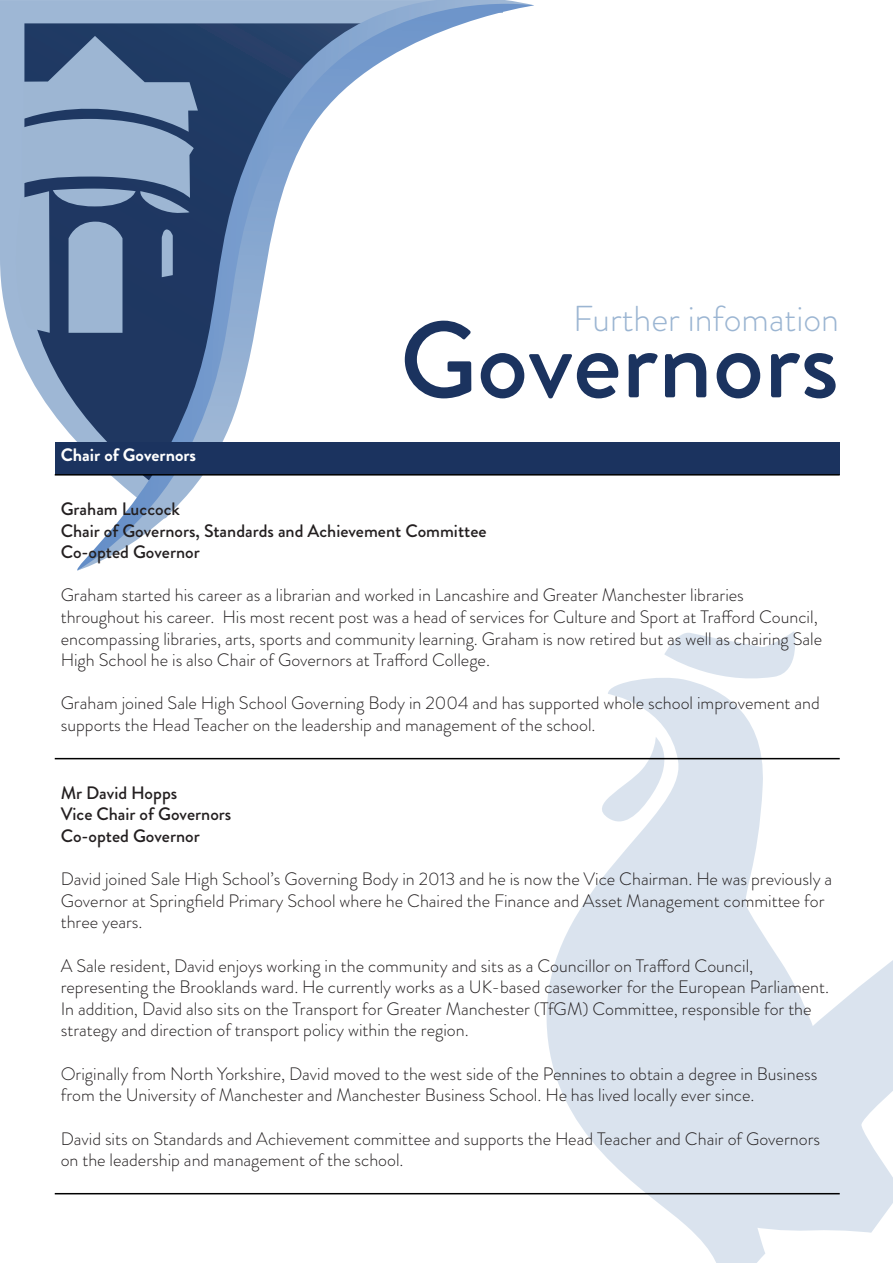
<style>
.page{position:relative;width:893px;height:1263px;background:#fff}
.page>*{position:absolute;margin:0;border:0;box-sizing:border-box;transform-origin:0 0}
.t1{font:500 108px "Brandon Grotesque";color:#1b335f}
.t2{font:300 36px "Brandon Grotesque";color:#9bb5d2}
.t3{font:300 18px/21.6px "Brandon Grotesque";color:#231f20}
.t4{font:500 18px "Brandon Grotesque";color:#231f20}
.t5{font:700 18px "Brandon Grotesque";color:#fff}
</style>
<div class="page">
<svg style="left:664px;top:631px;width:131px;height:43px"></svg>
<svg style="left:545px;top:674px;width:348px;height:589px;fill:#dae3ee"></svg>
<svg style="left:0;top:0;width:73px;height:365px"></svg>
<svg style="left:24px;top:23px;width:49px;height:453px"></svg>
<svg style="left:77px;top:4px;width:457px;height:566px"></svg>
<svg style="left:6px;top:36px;width:192px;height:297px;background:#6a83a5"></svg>
<div style="left:55px;top:442px;width:785px;height:33px;background:#1b335f"></div>
<hr style="left:55px;top:474px;width:785px;height:2px;background:#000">
<hr style="left:55px;top:758px;width:785px;height:1px;background:#000">
<hr style="left:55px;top:1193px;width:785px;height:1px;background:#000">
<p class="t5" style="left:61px;top:442px;width:137px">Chair of Governors</p>
<p class="t2" style="left:573px;top:294px;width:267px">Further infomation</p>
<p class="t1" style="left:400px;top:286px;width:441px">Governors</p>
<p class="t4" style="left:61px;top:496px;width:121px">Graham Luccock</p>
<p class="t4" style="left:61px;top:518px;width:427px">Chair of Governors, Standards and Achievement Committee</p>
<p class="t4" style="left:61px;top:540px;width:141px">Co-opted Governor</p>
<p class="t3" style="left:61px;top:584px;width:763px">Graham started his career as a librarian and worked in Lancashire and Greater Manchester libraries throughout his career. His most recent post was a head of services for Culture and Sport at Trafford Council, encompassing libraries, arts, sports and community learning. Graham is now retired but as well as chairing Sale High School he is also Chair of Governors at Trafford College.</p>
<p class="t3" style="left:61px;top:692px;width:760px">Graham joined Sale High School Governing Body in 2004 and has supported whole school improvement and supports the Head Teacher on the leadership and management of the school.</p>
<p class="t4" style="left:61px;top:780px;width:118px">Mr David Hopps</p>
<p class="t4" style="left:61px;top:802px;width:172px">Vice Chair of Governors</p>
<p class="t4" style="left:61px;top:823px;width:141px">Co-opted Governor</p>
<p class="t3" style="left:61px;top:868px;width:773px">David joined Sale High School’s Governing Body in 2013 and he is now the Vice Chairman. He was previously a<br>Governor at Springfield Primary School where he Chaired the Finance and Asset Management committee for three years.</p>
<p class="t3" style="left:61px;top:955px;width:770px">A Sale resident, David enjoys working in the community and sits as a Councillor on Trafford Council, representing the Brooklands ward. He currently works as a UK-based caseworker for the European Parliament.<br>In addition, David also sits on the Transport for Greater Manchester (TfGM) Committee, responsible for the strategy and direction of transport policy within the region.</p>
<p class="t3" style="left:61px;top:1063px;width:758px">Originally from North Yorkshire, David moved to the west side of the Pennines to obtain a degree in Business from the University of Manchester and Manchester Business School. He has lived locally ever since.</p>
<p class="t3" style="left:61px;top:1127px;width:761px">David sits on Standards and Achievement committee and supports the Head Teacher and Chair of Governors on the leadership and management of the school.</p>
</div>
